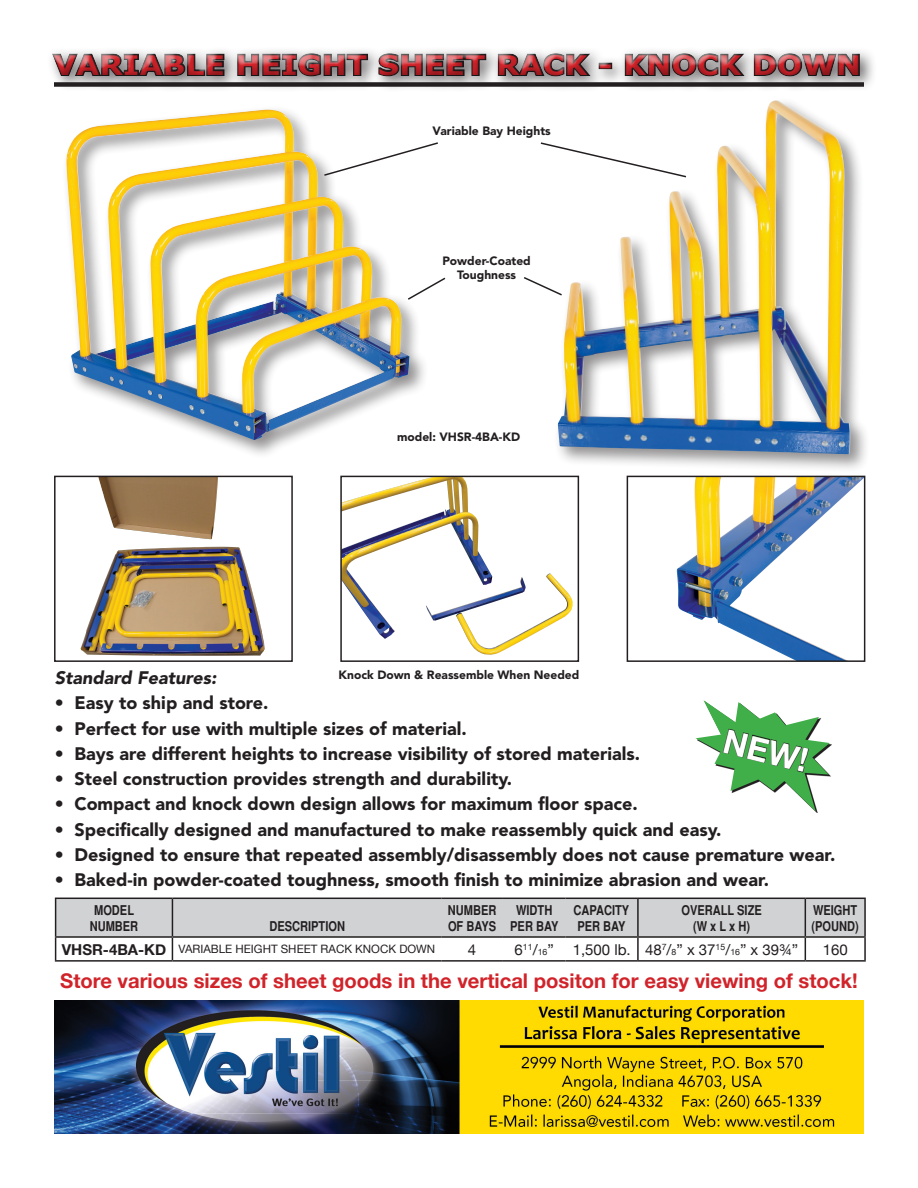
<style>
.page{position:relative;width:918px;height:1188px;background:#fff}
.page>*{position:absolute;margin:0;border:0;box-sizing:border-box;transform-origin:0 0}
.t1{font:700 33px "Helvetica Neue";color:#fff}
.t2{font:700 26.7px "Verdana";letter-spacing:.015em;color:#d1232a;scale:1.1 1}
.t3{font:700 20.25px "Helvetica Neue";color:#d1232a}
.t4{font:900 18px "Avenir";color:#231f20}
.t5{font:italic 900 18px "Avenir";color:#231f20}
.t6{font:15px "Helvetica Neue";color:#231f20}
.t7{font:700 15px "Helvetica Neue";color:#231f20}
.t8{font:700 condensed 13.5px "Helvetica";color:#231f20}
.t9{font:900 12px "Avenir";color:#231f20}
.t10{font:11.55px "Helvetica Neue";color:#231f20}
.t11{font:8.7px "Helvetica Neue";color:#231f20}
.s1{font-size:15px}
.s2{font-size:8.7px}
</style>
<div class="page">
<img style="left:54px;top:1000px;width:810px;height:134px">
<div style="left:62px;top:105px;width:367px;height:354px;background:#231f20;opacity:.5"></div>
<img style="left:66px;top:110px;width:344px;height:330px">
<div style="left:554px;top:96px;width:316px;height:377px;background:#231f20;opacity:.5"></div>
<img style="left:558px;top:100px;width:292px;height:354px">
<img style="left:677px;top:479px;width:185px;height:180px">
<div style="left:627px;top:476px;width:238px;height:186px;border:2px solid #231f20"></div>
<img style="left:343px;top:479px;width:225px;height:176px">
<div style="left:340px;top:476px;width:239px;height:186px;border:2px solid #231f20"></div>
<img style="left:80px;top:479px;width:185px;height:177px">
<div style="left:54px;top:476px;width:239px;height:186px;border:2px solid #231f20"></div>
<hr style="left:805px;top:898px;width:61px;height:1px;background:#231f20">
<hr style="left:805px;top:936px;width:61px;height:2px;background:#231f20">
<hr style="left:864px;top:899px;width:2px;height:37px;background:#231f20">
<svg style="left:55px;top:898px;width:810px;height:62px"></svg>
<hr style="left:864px;top:938px;width:2px;height:22px;background:#231f20">
<hr style="left:55px;top:960px;width:117px;height:2px;background:#231f20">
<hr style="left:172px;top:960px;width:269px;height:2px;background:#231f20">
<hr style="left:441px;top:960px;width:62px;height:2px;background:#231f20">
<hr style="left:503px;top:960px;width:63px;height:2px;background:#231f20">
<hr style="left:566px;top:960px;width:72px;height:2px;background:#231f20">
<hr style="left:638px;top:960px;width:167px;height:2px;background:#231f20">
<hr style="left:805px;top:960px;width:61px;height:2px;background:#231f20">
<svg style="left:696px;top:700px;width:134px;height:111px"></svg>
<div style="left:46px;top:46px;width:831px;height:47px;background:#fbfbfb"></div>
<div style="left:41px;top:42px;width:828px;height:42px;background:#fff"></div>
<div style="left:47px;top:48px;width:824px;height:40px;background:#231f20;opacity:.75"></div>
<svg style="left:323px;top:141px;width:115px;height:36px"></svg>
<svg style="left:540px;top:141px;width:148px;height:37px"></svg>
<svg style="left:406px;top:276px;width:40px;height:25px"></svg>
<svg style="left:524px;top:276px;width:40px;height:21px"></svg>
<h2 class="t2" style="left:54px;top:47px;width:735px">VARIABLE HEIGHT SHEET RACK - KNOCK DOWN</h2>
<p class="t9" style="left:433px;top:124px;width:120px">Variable Bay Heights</p>
<p class="t9" style="left:442px;top:253px;width:90px">Powder-Coated</p>
<p class="t9" style="left:457px;top:268px;width:61px">Toughness</p>
<p class="t9" style="left:397px;top:429px;width:125px">model: VHSR-4BA-KD</p>
<p class="t9" style="left:339px;top:668px;width:242px">Knock Down &amp; Reassemble When Needed</p>
<p class="t5" style="left:55px;top:667px;width:163px">Standard Features:</p>
<p class="t4" style="left:55px;top:692px;width:215px">• Easy to ship and store.</p>
<p class="t4" style="left:55px;top:718px;width:414px">• Perfect for use with multiple sizes of material.</p>
<p class="t4" style="left:55px;top:743px;width:587px">• Bays are different heights to increase visibility of stored materials.</p>
<p class="t4" style="left:55px;top:768px;width:459px">• Steel construction provides strength and durability.</p>
<p class="t4" style="left:55px;top:793px;width:585px">• Compact and knock down design allows for maximum floor space.</p>
<p class="t4" style="left:55px;top:818px;width:668px">• Specifically designed and manufactured to make reassembly quick and easy.</p>
<p class="t4" style="left:55px;top:844px;width:782px">• Designed to ensure that repeated assembly/disassembly does not cause premature wear.</p>
<p class="t4" style="left:55px;top:869px;width:716px">• Baked-in powder-coated toughness, smooth finish to minimize abrasion and wear.</p>
<p class="t1" style="left:730px;top:715px;width:88px;rotate:14deg">NEW!</p>
<p class="t8" style="left:94px;top:902px;width:41px">MODEL</p>
<p class="t8" style="left:90px;top:918px;width:50px">NUMBER</p>
<p class="t8" style="left:269px;top:918px;width:77px">DESCRIPTION</p>
<p class="t8" style="left:448px;top:902px;width:50px">NUMBER</p>
<p class="t8" style="left:448px;top:918px;width:50px">OF BAYS</p>
<p class="t8" style="left:516px;top:902px;width:38px">WIDTH</p>
<p class="t8" style="left:510px;top:918px;width:50px">PER BAY</p>
<p class="t8" style="left:574px;top:902px;width:57px">CAPACITY</p>
<p class="t8" style="left:577px;top:918px;width:50px">PER BAY</p>
<p class="t8" style="left:681px;top:902px;width:82px">OVERALL SIZE</p>
<p class="t8" style="left:693px;top:918px;width:59px">(W x L x H)</p>
<p class="t8" style="left:813px;top:902px;width:46px">WEIGHT</p>
<p class="t8" style="left:812px;top:918px;width:49px">(POUND)</p>
<p class="t7" style="left:62px;top:938px;width:106px">VHSR-4BA-KD</p>
<p class="t10" style="left:179px;top:941px;width:258px">VARIABLE HEIGHT SHEET RACK KNOCK DOWN</p>
<p class="t6" style="left:468px;top:938px;width:10px">4</p>
<p class="t11" style="left:515px;top:943px;width:41px"><span class="s1">6</span>11<span class="s1">/</span>16<span class="s1">”</span></p>
<p class="t6" style="left:573px;top:938px;width:60px">1,500 lb.</p>
<p class="t6" style="left:645px;top:938px;width:155px">48<sup>7</sup>/<span class="s2">8</span>” x 37<sup>15</sup>/<span class="s2">16</span>” x 39¾”</p>
<p class="t6" style="left:823px;top:938px;width:27px">160</p>
<p class="t3" style="left:60px;top:965px;width:799px">Store various sizes of sheet goods in the vertical positon for easy viewing of stock!</p>
</div>
